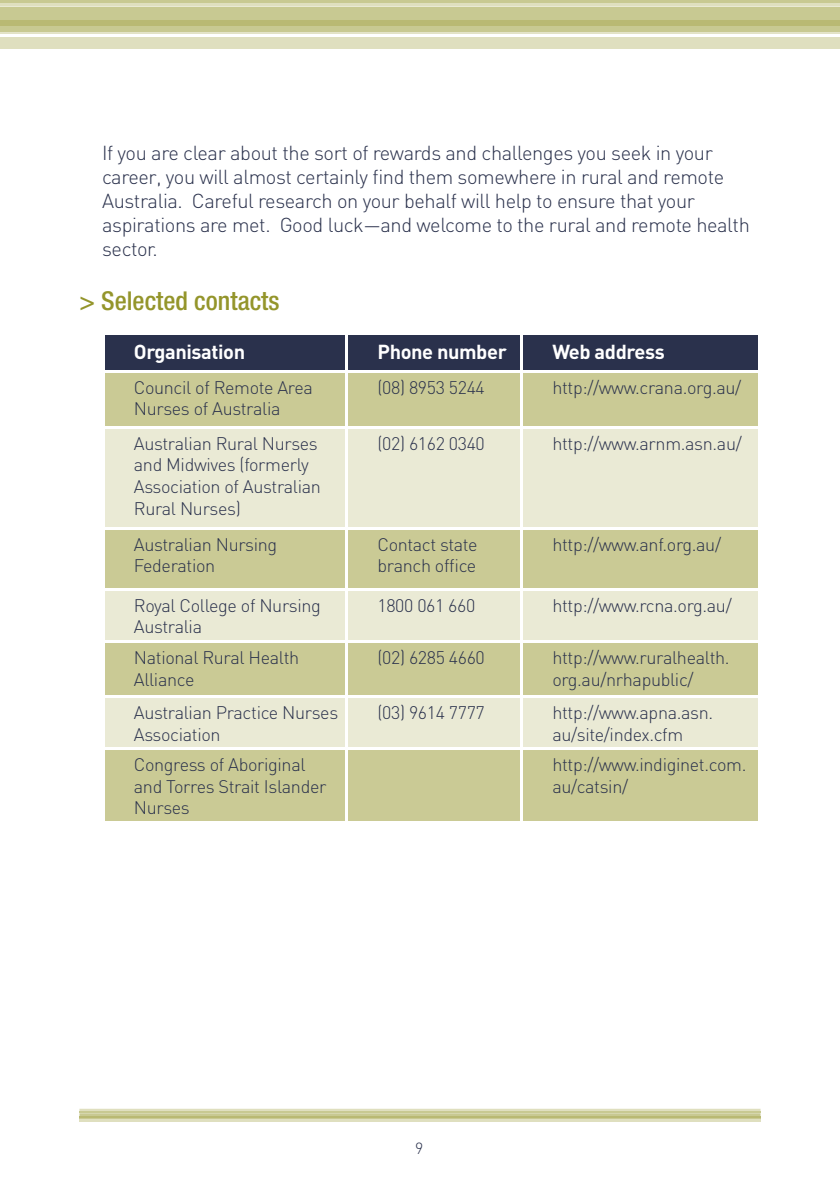
<style>
.page{position:relative;width:840px;height:1191px;background:#fff}
.page>*{position:absolute;margin:0;border:0;box-sizing:border-box;transform-origin:0 0}
.t1{font:500 condensed 26px "Helvetica Neue";color:#94952b}
.t2{font:300 20px/24px "DIN";letter-spacing:-.02em;color:#2a314c}
.t3{font:700 20px "DIN";letter-spacing:-.02em;color:#fff}
.t4{font:300 18px/21.6px "DIN";letter-spacing:-.02em;color:#2a314c}
.t5{font:300 16px "DIN";color:#2a314c}
</style>
<div class="page">
<svg style="left:0;top:3px;width:839px;height:4px;fill:#dfdfbf"></svg>
<hr style="left:0;top:32px;width:839px;height:2px;background:#dfdfbf">
<div style="left:0;top:38px;width:839px;height:11px;background:#dfdfbf"></div>
<div style="left:0;top:7px;width:839px;height:14px;background:#c8c992"></div>
<hr style="left:0;top:0;width:839px;height:3px;background:#c8c992">
<div style="left:0;top:26px;width:839px;height:6px;background:#c8c992"></div>
<div style="left:0;top:21px;width:839px;height:5px;background:#b9b973"></div>
<hr style="left:79px;top:1119px;width:681px;height:2px;background:#dfdfbf">
<svg style="left:79px;top:1108px;width:681px;height:8px"></svg>
<hr style="left:79px;top:1111px;width:681px;height:1px;background:#c8c992">
<hr style="left:79px;top:1117px;width:681px;height:1px;background:#c8c992">
<hr style="left:79px;top:1116px;width:681px;height:1px;background:#b9b973">
<div style="left:105px;top:335px;width:653px;height:35px;background:#2a314c"></div>
<div style="left:105px;top:373px;width:653px;height:448px;background:#caca95"></div>
<svg style="left:105px;top:428px;width:653px;height:319px;fill:#eaead5"></svg>
<hr style="left:345px;top:335px;width:2px;height:35px;background:#fff">
<hr style="left:520px;top:335px;width:2px;height:35px;background:#fff">
<hr style="left:345px;top:372px;width:2px;height:54px;background:#fff">
<hr style="left:520px;top:372px;width:2px;height:54px;background:#fff">
<hr style="left:102px;top:426px;width:244px;height:2px;background:#fff">
<hr style="left:346px;top:426px;width:175px;height:2px;background:#fff">
<hr style="left:345px;top:428px;width:2px;height:99px;background:#fff">
<hr style="left:521px;top:426px;width:239px;height:2px;background:#fff">
<hr style="left:520px;top:428px;width:2px;height:99px;background:#fff">
<hr style="left:102px;top:527px;width:244px;height:2px;background:#fff">
<hr style="left:346px;top:527px;width:175px;height:2px;background:#fff">
<hr style="left:345px;top:529px;width:2px;height:59px;background:#fff">
<hr style="left:521px;top:527px;width:239px;height:2px;background:#fff">
<hr style="left:520px;top:529px;width:2px;height:59px;background:#fff">
<hr style="left:102px;top:588px;width:244px;height:2px;background:#fff">
<hr style="left:346px;top:588px;width:175px;height:2px;background:#fff">
<hr style="left:345px;top:590px;width:2px;height:50px;background:#fff">
<hr style="left:521px;top:588px;width:239px;height:2px;background:#fff">
<hr style="left:520px;top:590px;width:2px;height:50px;background:#fff">
<hr style="left:102px;top:640px;width:244px;height:2px;background:#fff">
<hr style="left:346px;top:640px;width:175px;height:2px;background:#fff">
<hr style="left:345px;top:642px;width:2px;height:53px;background:#fff">
<hr style="left:521px;top:640px;width:239px;height:2px;background:#fff">
<hr style="left:520px;top:642px;width:2px;height:53px;background:#fff">
<hr style="left:102px;top:695px;width:244px;height:2px;background:#fff">
<hr style="left:346px;top:695px;width:175px;height:2px;background:#fff">
<hr style="left:345px;top:697px;width:2px;height:50px;background:#fff">
<hr style="left:521px;top:695px;width:239px;height:2px;background:#fff">
<hr style="left:520px;top:697px;width:2px;height:50px;background:#fff">
<hr style="left:102px;top:747px;width:244px;height:2px;background:#fff">
<hr style="left:346px;top:747px;width:175px;height:2px;background:#fff">
<hr style="left:345px;top:749px;width:2px;height:72px;background:#fff">
<hr style="left:521px;top:747px;width:239px;height:2px;background:#fff">
<hr style="left:520px;top:749px;width:2px;height:72px;background:#fff">
<p class="t2" style="left:102px;top:141px;width:649px">If you are clear about the sort of rewards and challenges you seek in your career, you will almost certainly find them somewhere in rural and remote Australia. Careful research on your behalf will help to ensure that your aspirations are met. Good luck—and welcome to the rural and remote health sector.</p>
<h1 class="t1" style="left:79px;top:285px;width:201px">&gt; Selected contacts</h1>
<p class="t3" style="left:134px;top:338px;width:113px">Organisation</p>
<p class="t3" style="left:377px;top:338px;width:131px">Phone number</p>
<p class="t3" style="left:552px;top:338px;width:114px">Web address</p>
<p class="t4" style="left:134px;top:376px;width:180px">Council of Remote Area<br>Nurses of Australia</p>
<p class="t4" style="left:377px;top:376px;width:109px">(08) 8953 5244</p>
<p class="t4" style="left:552px;top:376px;width:190px">http://www.crana.org.au/</p>
<p class="t4" style="left:134px;top:432px;width:188px">Australian Rural Nurses and Midwives (formerly<br>Association of Australian<br>Rural Nurses)</p>
<p class="t4" style="left:377px;top:432px;width:109px">(02) 6162 0340</p>
<p class="t4" style="left:552px;top:432px;width:191px">http://www.arnm.asn.au/</p>
<p class="t4" style="left:134px;top:533px;width:145px">Australian Nursing<br>Federation</p>
<p class="t4" style="left:377px;top:533px;width:102px">Contact state branch office</p>
<p class="t4" style="left:552px;top:533px;width:170px">http://www.anf.org.au/</p>
<p class="t4" style="left:134px;top:594px;width:188px">Royal College of Nursing<br>Australia</p>
<p class="t4" style="left:377px;top:594px;width:99px">1800 061 660</p>
<p class="t4" style="left:552px;top:594px;width:181px">http://www.rcna.org.au/</p>
<p class="t4" style="left:134px;top:646px;width:167px">National Rural Health<br>Alliance</p>
<p class="t4" style="left:377px;top:646px;width:109px">(02) 6285 4660</p>
<p class="t4" style="left:552px;top:646px;width:179px">http://www.ruralhealth. org.au/nrhapublic/</p>
<p class="t4" style="left:134px;top:701px;width:206px">Australian Practice Nurses<br>Association</p>
<p class="t4" style="left:377px;top:701px;width:109px">(03) 9614 7777</p>
<p class="t4" style="left:552px;top:701px;width:162px">http://www.apna.asn. au/site/index.cfm</p>
<p class="t4" style="left:134px;top:753px;width:194px">Congress of Aboriginal and Torres Strait Islander<br>Nurses</p>
<p class="t4" style="left:552px;top:753px;width:195px">http://www.indiginet.com. au/catsin/</p>
<p class="t5" style="left:415px;top:1138px;width:10px">9</p>
</div>
